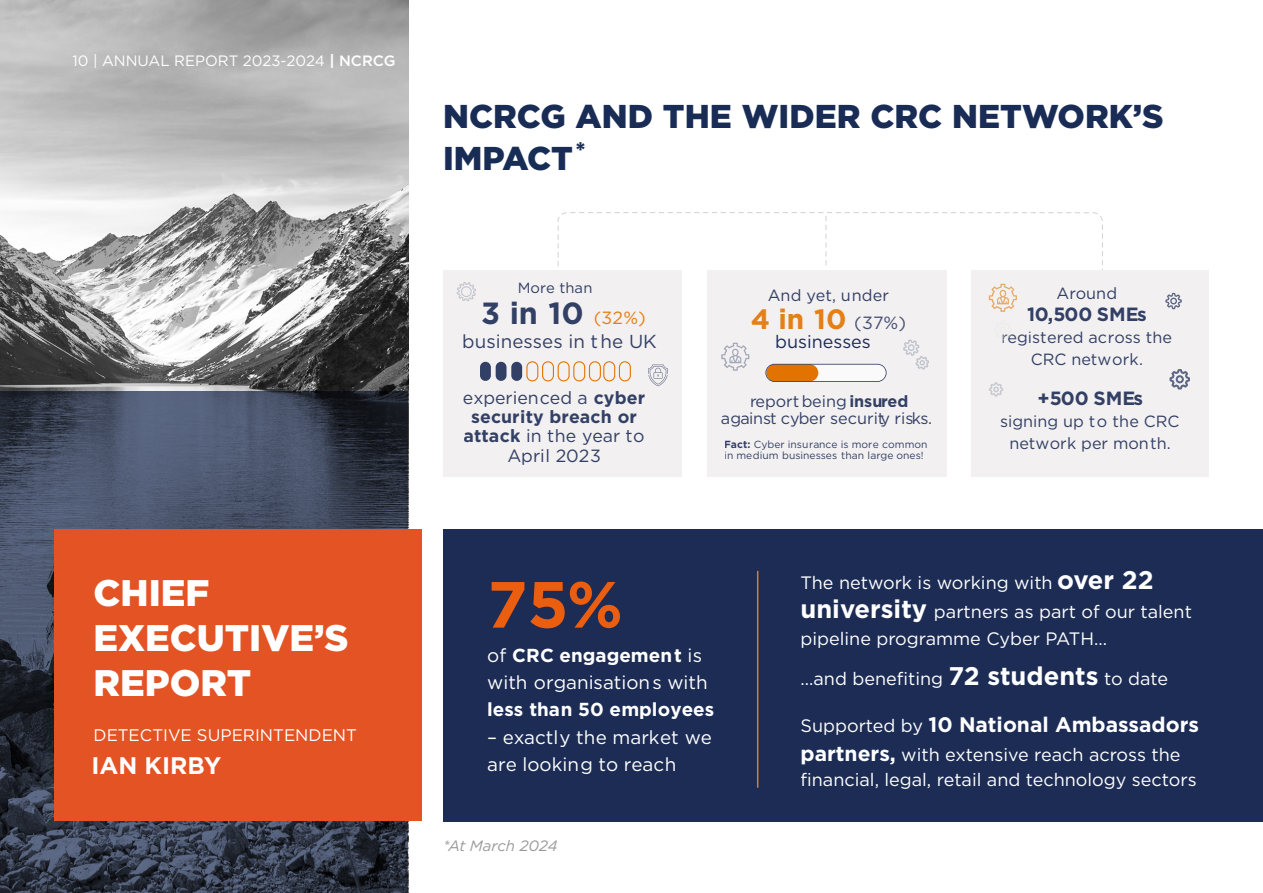
<style>
.page{position:relative;width:1263px;height:893px;background:#fff}
.page>*{position:absolute;margin:0;border:0;box-sizing:border-box;transform-origin:0 0}
.t1{font:700 65.1px "Gotham";color:#eb5e0f}
.Headings{font:900 36.9px "Gotham";color:#fff}
.Headings-2{font:900 33px/42px "Gotham";color:#192c55}
.t2{font:700 30.6px "Gotham";color:#334066}
.t3{font:700 28.05px "Gotham";color:#e38017}
.Main_Body{font:700 24px "Gotham";color:#fff}
.Headings-3{font:900 22.5px "Gotham";color:#192c55}
.Main_Body-2{font:700 21px "Gotham";color:#fff}
.t4{font:700 19.2px "Gotham";color:#334066}
.t5{font:18.75px/27.2px "Gotham";color:#fff}
.t6{font:700 18.75px "Gotham";color:#fff}
.t7{font:18.75px "Gotham";color:#334066}
.Main_Body-3{font:18px/27.8px "Gotham";color:#fff}
.t8{font:18px "Gotham";color:#1c2b57}
.t9{font:17.7px "Gotham";color:#334066}
.t10{font:700 17.7px "Gotham";color:#334066}
.t11{font:17.7px "Gotham";color:#e38017}
.t12{font:17.7px "Gotham";color:#454f73}
.Headings-4{font:16.8px "Gotham";color:#fff}
.t13{font:16.2px "Gotham";color:#334066}
.Main_Body-4{font:15px "Gotham";color:#fff}
.Main_Body-5{font:italic 15px "Gotham";letter-spacing:-.005em;color:#999}
.t14{font:14.7px "Gotham";letter-spacing:.005em;color:#334066}
.t15{font:10.35px "Gotham";color:#334066}
.s1{font-weight:700}
.s2{font-weight:500}
.s3{color:#172d55}
.s4{color:#404f70}
.s5{font-weight:700;font-size:25.5px}
.s6{font-weight:400;font-size:18px}
.s7{font-weight:700;font-size:21px}
</style>
<div class="page">
<img style="left:0;top:0;width:408px;height:391px">
<svg style="left:0;top:391px;width:408px;height:502px;background:#3c4558"></svg>
<div style="left:54px;top:529px;width:368px;height:292px;background:#e45324"></div>
<div style="left:443px;top:529px;width:820px;height:293px;background:#1c2c55"></div>
<hr style="left:757px;top:571px;width:1px;height:217px;background:#e67825">
<svg style="left:558px;top:212px;width:545px;height:59px"></svg>
<div style="left:443px;top:270px;width:239px;height:206px;background:#f2f0f0"></div>
<div style="left:707px;top:270px;width:240px;height:206px;background:#f2f0f0"></div>
<div style="left:972px;top:271px;width:237px;height:205px;background:#f2f0f0"></div>
<div style="left:480px;top:362px;width:11px;height:19px;background:#334066;border-radius:5px"></div>
<div style="left:496px;top:362px;width:10px;height:19px;background:#334066;border-radius:5px"></div>
<div style="left:511px;top:362px;width:11px;height:19px;background:#334066;border-radius:5px"></div>
<svg style="left:526px;top:361px;width:105px;height:20px"></svg>
<svg style="left:648px;top:364px;width:20px;height:22px"></svg>
<svg style="left:765px;top:364px;width:121px;height:18px"></svg>
<svg style="left:903px;top:339px;width:26px;height:31px"></svg>
<svg style="left:1165px;top:293px;width:17px;height:16px"></svg>
<svg style="left:1169px;top:369px;width:21px;height:20px"></svg>
<svg style="left:989px;top:382px;width:14px;height:15px"></svg>
<svg style="left:721px;top:343px;width:28px;height:28px"></svg>
<svg style="left:989px;top:284px;width:28px;height:28px"></svg>
<svg style="left:457px;top:282px;width:19px;height:19px"></svg>
<p class="Main_Body-4" style="left:72px;top:51px;width:324px">10 | ANNUAL REPORT 2023-2024 <span class="s1">|</span> <span class="s2">NCRCG</span></p>
<p class="Headings" style="left:94px;top:567px;width:117px">CHIEF</p>
<p class="Headings" style="left:94px;top:612px;width:257px">EXECUTIVE’S</p>
<p class="Headings" style="left:94px;top:657px;width:159px">REPORT</p>
<p class="Headings-4" style="left:94px;top:724px;width:265px">DETECTIVE SUPERINTENDENT</p>
<p class="Main_Body" style="left:91px;top:750px;width:131px">IAN KIRBY</p>
<p class="Headings-2" style="left:443px;top:95px;width:722px">NCRCG AND THE WIDER CRC NETWORK’S<br>IM<span class="s3">PAC</span>T</p>
<p class="Headings-3" style="left:576px;top:135px;width:11px">*</p>
<p class="t14" style="left:518px;top:279px;width:76px">More than</p>
<p class="t2" style="left:481px;top:293px;width:104px">3 in 10</p>
<p class="t11" style="left:594px;top:307px;width:54px">(32%)</p>
<p class="t7" style="left:462px;top:329px;width:196px">businesses in the UK</p>
<p class="t9" style="left:463px;top:386px;width:184px">experienced a <span class="s1">cyber</span></p>
<p class="t10" style="left:471px;top:405px;width:167px">security breach or</p>
<p class="t9" style="left:464px;top:425px;width:182px"><span class="s1">attack</span> in the year to</p>
<p class="t9" style="left:507px;top:444px;width:95px">April 2023</p>
<p class="t13" style="left:768px;top:284px;width:123px">And yet, under</p>
<p class="t3" style="left:751px;top:300px;width:97px">4 in 10</p>
<p class="t12" style="left:854px;top:311px;width:53px">(37%)</p>
<p class="t8" style="left:775px;top:330px;width:97px">businesses</p>
<p class="t13" style="left:750px;top:390px;width:160px">report being <span class="s1">insured</span></p>
<p class="t13" style="left:721px;top:408px;width:165px">against cyber securit</p>
<p class="t13" style="left:880px;top:408px;width:53px">y risks.</p>
<p class="t15" style="left:724px;top:437px;width:205px"><span class="s1">Fact:</span> Cyber insurance is more common</p>
<p class="t15" style="left:724px;top:449px;width:201px">in medium businesses than large ones!</p>
<p class="t13" style="left:1056px;top:283px;width:62px">Around</p>
<p class="t4" style="left:1027px;top:302px;width:121px">10,500 SMEs</p>
<p class="t13" style="left:1001px;top:327px;width:172px"><span class="s4">re</span>gistered across the</p>
<p class="t13" style="left:1031px;top:349px;width:114px">CRC network.</p>
<p class="t4" style="left:1037px;top:385px;width:107px">+500 SMEs</p>
<p class="t13" style="left:1000px;top:411px;width:181px">signing up to the CRC</p>
<p class="t13" style="left:1009px;top:433px;width:163px">network per month.</p>
<h1 class="t1" style="left:487px;top:561px;width:137px">75%</h1>
<p class="t5" style="left:487px;top:642px;width:222px">of <span class="s1">CRC engagement</span> is with organisations with</p>
<p class="t6" style="left:487px;top:697px;width:229px">less than 50 employees</p>
<p class="t5" style="left:487px;top:723px;width:226px">– exactly the market we are looking to reach</p>
<p class="Main_Body-5" style="left:443px;top:836px;width:116px">*At March 2024</p>
<p class="Main_Body-3" style="left:800px;top:568px;width:393px">The network is working with <span class="s5">over 22 university</span> partners as part of our talent pipeline programme Cyber PATH…</p>
<p class="Main_Body-3" style="left:800px;top:664px;width:369px">…and benefiting <span class="s5">72 students</span> to date</p>
<p class="Main_Body-2" style="left:800px;top:711px;width:400px"><span class="s6">Supported by</span> 10 National Ambassadors</p>
<p class="Main_Body-3" style="left:800px;top:741px;width:398px;line-height:25.5px"><span class="s7">partners,</span> with extensive reach across the financial, legal, retail and technology sectors</p>
</div>
